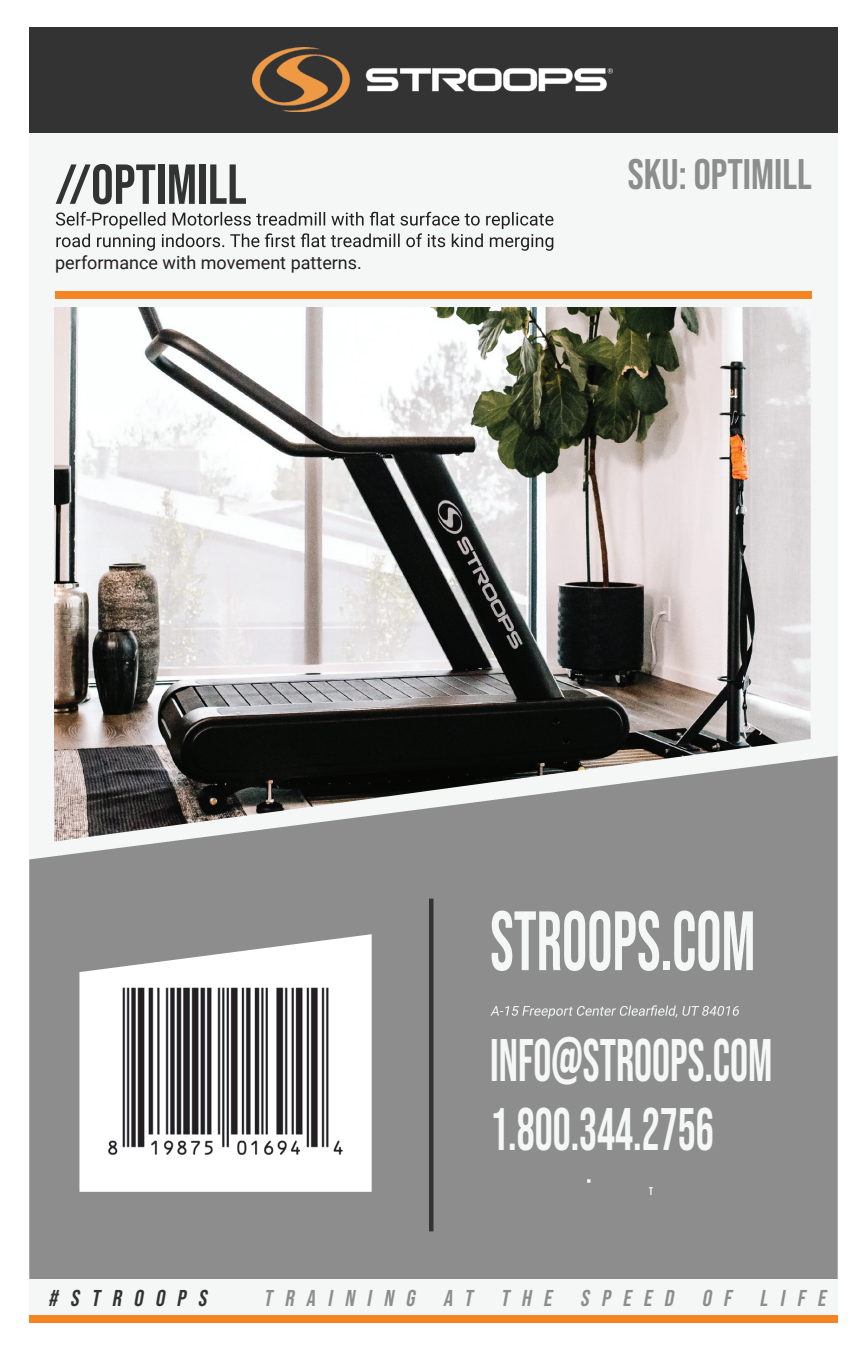
<style>
.page{position:relative;width:867px;height:1350px;background:#fff}
.page>*{position:absolute;margin:0;border:0;box-sizing:border-box;transform-origin:0 0}
.t1{font:83.92px "Bebas Neue";color:#f5f7f7;scale:.75 1}
.t2{font:59.85px/68.9px "Bebas Neue";color:#f5f7f7;scale:.75 1}
.t3{font:56.25px "Bebas Neue";color:#323332}
.t4{font:42.75px "Bebas Neue";color:#8e8d8d}
.t5{font:italic 22.95px "Bebas Neue";color:#8e8d8d}
.t6{font:italic 22.95px "Bebas Neue";color:#323332}
.t7{font:18px "Roboto";color:#231f20}
</style>
<div class="page">
<div style="left:29px;top:89px;width:808px;height:774px;background:#f5f7f7"></div>
<div style="left:29px;top:756px;width:808px;height:523px;background:#8e8d8d"></div>
<div style="left:29px;top:1280px;width:808px;height:43px;background:#f5f7f7"></div>
<div style="left:29px;top:27px;width:808px;height:105px;background:#323332"></div>
<hr style="left:429px;top:899px;width:4px;height:332px;background:#323332">
<div style="left:55px;top:291px;width:756px;height:8px;background:#f58523"></div>
<div style="left:29px;top:1316px;width:808px;height:7px;background:#f58523"></div>
<svg style="left:587px;top:1179px;width:3px;height:4px"></svg>
<svg style="left:648px;top:1187px;width:4px;height:8px"></svg>
<svg style="left:490px;top:1005px;width:248px;height:13px;background:#a3a3a3"></svg>
<svg style="left:56px;top:212px;width:497px;height:39px"></svg>
<svg style="left:79px;top:934px;width:292px;height:258px"></svg>
<img style="left:252px;top:48px;width:360px;height:63px">
<img style="left:97px;top:981px;width:256px;height:187px">
<img style="left:54px;top:307px;width:756px;height:535px">
<h3 class="t3" style="left:55px;top:153px;width:193px">//OPTIMILL</h3>
<p class="t7" style="left:55px;top:250px;width:308px">performance with movement patterns.</p>
<h3 class="t4" style="left:627px;top:150px;width:185px">SKU: OPTIMILL</h3>
<h1 class="t1" style="left:490px;top:894px;width:355px">STROOPS.COM</h1>
<h2 class="t2" style="left:490px;top:1025px;width:377px">INFO@STROOPS.COM<br>1.800.344.2756</h2>
<p class="t6" style="left:48px;top:1285px;width:164px">#STROOPS</p>
<p class="t5" style="left:263px;top:1285px;width:567px">TRAINING AT THE SPEED OF LIFE</p>
</div>
